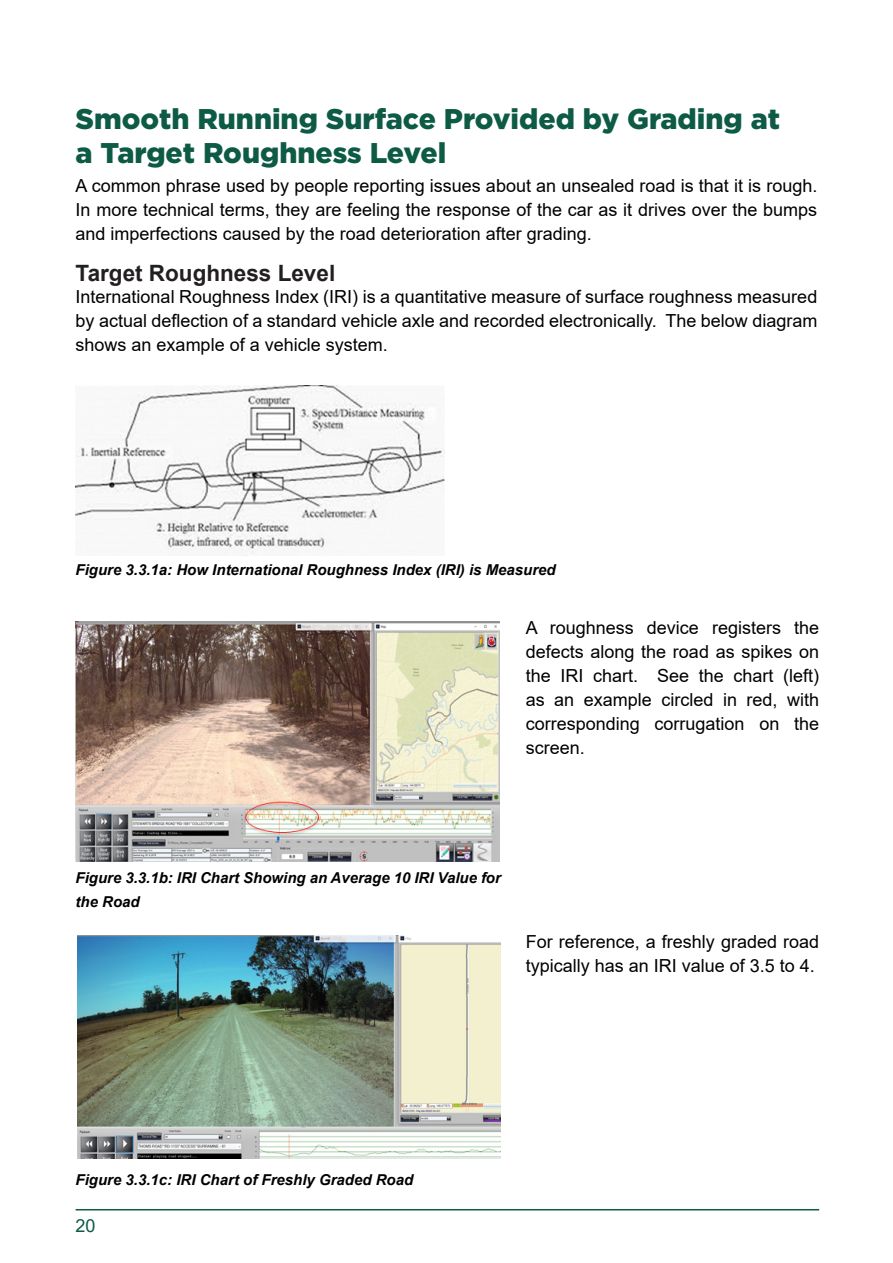
<style>
.page{position:relative;width:893px;height:1263px;background:#fff}
.page>*{position:absolute;margin:0;border:0;box-sizing:border-box;transform-origin:0 0}
.t1{font:900 28.5px/34.2px "Gotham";color:#0d5a45}
.t2{font:700 22.5px "Arial";color:#231f20}
.t3{font:18px/24px "Arial";color:#000;text-align:justify}
.t4{font:18px "Arial";color:#0d5a45}
.t5{font:italic 700 15px/24px "Arial";color:#000}
</style>
<div class="page">
<hr style="left:76px;top:1209px;width:743px;height:1px;background:#0d5a45">
<img style="left:76px;top:385px;width:368px;height:170px">
<img style="left:76px;top:621px;width:423px;height:241px">
<img style="left:78px;top:935px;width:423px;height:223px">
<p class="t1" style="left:76px;top:101px;width:706px">Smooth Running Surface Provided by Grading at a Target Roughness Level</p>
<p class="t3" style="left:76px;top:174px;width:743px">A common phrase used by people reporting issues about an unsealed road is that it is rough.<br>In more technical terms, they are feeling the response of the car as it drives over the bumps and imperfections caused by the road deterioration after grading.</p>
<p class="t2" style="left:76px;top:257px;width:261px">Target Roughness Level</p>
<p class="t3" style="left:76px;top:284px;width:743px">International Roughness Index (IRI) is a quantitative measure of surface roughness measured by actual deflection of a standard vehicle axle and recorded electronically. The below diagram shows an example of a vehicle system.</p>
<p class="t5" style="left:76px;top:558px;width:482px">Figure 3.3.1a: How International Roughness Index (IRI) is Measured</p>
<p class="t3" style="left:526px;top:616px;width:295px">A roughness device registers the defects along the road as spikes on the IRI chart. See the chart (left) as an example circled in red, with corresponding corrugation on the screen.</p>
<p class="t5" style="left:76px;top:866px;width:427px">Figure 3.3.1b: IRI Chart Showing an Average 10 IRI Value for the Road</p>
<p class="t3" style="left:526px;top:929px;width:295px">For reference, a freshly graded road typically has an IRI value of 3.5 to 4.</p>
<p class="t5" style="left:76px;top:1168px;width:339px">Figure 3.3.1c: IRI Chart of Freshly Graded Road</p>
<p class="t4" style="left:76px;top:1213px;width:22px">20</p>
</div>
